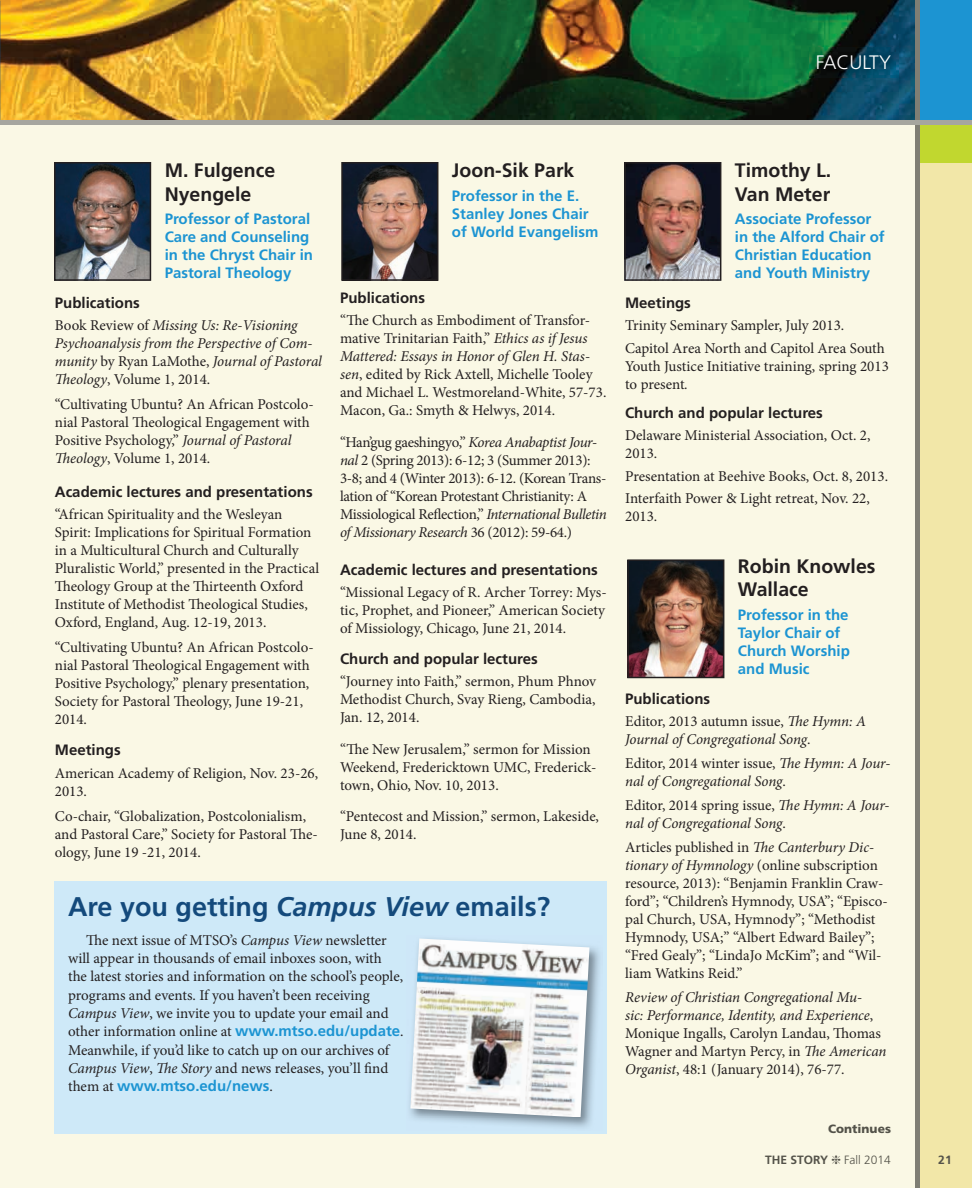
<style>
.page{position:relative;width:972px;height:1188px;background:#fff}
.page>*{position:absolute;margin:0;border:0;box-sizing:border-box;transform-origin:0 0}
.t1{font:700 27px "Frutiger";color:#144a7c}
.t2{font:700 19.5px/23.4px "Frutiger";color:#231f20}
.t3{font:300 19.5px "Frutiger";color:#fff}
.t4{font:15px/18px "Minion Pro";letter-spacing:-.005em;color:#231f20}
.t5{font:italic 15px/18px "Minion Pro";letter-spacing:-.01em;color:#231f20}
.t6{font:700 15px/18px "Frutiger";color:#1c94d2}
.t7{font:700 15px "Frutiger";color:#231f20}
.t8{font:700 12px "Frutiger";color:#535249}
.t9{font:900 12px "Frutiger";color:#535249}
.t10{font:300 12px "Frutiger";color:#535249}
.s1{font-style:normal}
.s2{font-style:italic}
.s3{font-family:"Frutiger";font-weight:700;color:#1c94d2}
.s4{font-family:"Minion Pro";font-weight:400;color:#231f20}
</style>
<div class="page">
<div style="left:0;top:123px;width:917px;height:1065px;background:#faf8e5"></div>
<div style="left:918px;top:0;width:54px;height:122px;background:#1c94d2"></div>
<div style="left:918px;top:161px;width:54px;height:1027px;background:#f2e7a8"></div>
<div style="left:918px;top:123px;width:54px;height:39px;background:#c1d72f"></div>
<img style="left:0;top:0;width:916px;height:120px">
<img style="left:54px;top:162px;width:97px;height:119px">
<img style="left:341px;top:162px;width:97px;height:119px">
<img style="left:627px;top:559px;width:97px;height:119px">
<img style="left:624px;top:162px;width:97px;height:119px">
<div style="left:55px;top:881px;width:552px;height:252px;background:#cee9f8"></div>
<img style="left:409px;top:938px;width:191px;height:190px">
<img style="left:410px;top:939px;width:179px;height:178px">
<img style="left:810px;top:47px;width:88px;height:30px">
<hr style="left:916px;top:0;width:4px;height:1188px;background:#7f7e74">
<div style="left:0;top:120px;width:972px;height:5px;background:#a6a69f"></div>
<h2 class="t3" style="left:816px;top:52px;width:77px">FACULTY</h2>
<h2 class="t2" style="left:165px;top:159px;width:112px">M. Fulgence<br>Nyengele</h2>
<p class="t6" style="left:165px;top:210px;width:150px">Professor of Pastoral<br>Care and Counseling in the Chryst Chair in<br>Pastoral Theology</p>
<p class="t7" style="left:55px;top:294px;width:87px">Publications</p>
<p class="t5" style="left:55px;top:316px;width:269px"><span class="s1">Book Review of</span> Missing Us: Re-Visioning Psychoanalysis from the Perspective of Com&shy;munity <span class="s1">by Ryan LaMothe,</span> Journal of Pastoral Theology<span class="s1">, Volume 1, 2014.</span></p>
<p class="t4" style="left:55px;top:395px;width:260px">“Cultivating Ubuntu? An African Postcolo&shy;nial Pastoral Theological Engagement with Positive Psychology,” <span class="s2">Journal of Pastoral Theology</span>, Volume 1, 2014.</p>
<p class="t7" style="left:55px;top:483px;width:259px">Academic lectures and presentations</p>
<p class="t4" style="left:55px;top:506px;width:266px">“African Spirituality and the Wesleyan Spirit: Implications for Spiritual Formation in a Multicultural Church and Culturally Pluralistic World,” presented in the Practical Theology Group at the Thirteenth Oxford Institute of Methodist Theological Studies, Oxford, England, Aug. 12-19, 2013.</p>
<p class="t4" style="left:55px;top:639px;width:260px">“Cultivating Ubuntu? An African Postcolo&shy;nial Pastoral Theological Engagement with Positive Psychology,” plenary presentation, Society for Pastoral Theology, June 19-21, 2014.</p>
<p class="t7" style="left:55px;top:741px;width:67px">Meetings</p>
<p class="t4" style="left:55px;top:764px;width:265px">American Academy of Religion, Nov. 23-26,<br>2013.</p>
<p class="t4" style="left:55px;top:807px;width:265px">Co-chair, “Globalization, Postcolonialism, and Pastoral Care,” Society for Pastoral The&shy;ology, June 19 -21, 2014.</p>
<h2 class="t2" style="left:452px;top:159px;width:124px">Joon-Sik Park</h2>
<p class="t6" style="left:452px;top:186px;width:148px">Professor in the E.<br>Stanley Jones Chair of World Evangelism</p>
<p class="t7" style="left:340px;top:289px;width:87px">Publications</p>
<p class="t4" style="left:340px;top:311px;width:268px">“The Church as Embodiment of Transfor&shy;mative Trinitarian Faith,” <span class="s2">Ethics as if Jesus Mattered: Essays in Honor of Glen H. Stas&shy;sen</span>, edited by Rick Axtell, Michelle Tooley and Michael L. Westmoreland-White, 57-73.<br>Macon, Ga.: Smyth &amp; Helwys, 2014.</p>
<p class="t4" style="left:340px;top:433px;width:268px">“Han’gug gaeshingyo,” <span class="s2">Korea Anabaptist Jour&shy;nal</span> 2 (Spring 2013): 6-12; 3 (Summer 2013):<br>3-8; and 4 (Winter 2013): 6-12. (Korean Trans&shy;lation of “Korean Protestant Christianity: A Missiological Reflection,” <span class="s2">International Bulletin of Missionary Research</span> 36 (2012): 59-64.)</p>
<p class="t7" style="left:340px;top:561px;width:259px">Academic lectures and presentations</p>
<p class="t4" style="left:340px;top:583px;width:268px">“Missional Legacy of R. Archer Torrey: Mys&shy;tic, Prophet, and Pioneer,” American Society of Missiology, Chicago, June 21, 2014.</p>
<p class="t7" style="left:340px;top:650px;width:199px">Church and popular lectures</p>
<p class="t4" style="left:340px;top:673px;width:258px;text-align:justify">“Journey into Faith,” sermon, Phum Phnov Methodist Church, Svay Rieng, Cambodia, Jan. 12, 2014.</p>
<p class="t4" style="left:340px;top:740px;width:258px">“The New Jerusalem,” sermon for Mission<br>Weekend, Fredericktown UMC, Frederick&shy;town, Ohio, Nov. 10, 2013.</p>
<p class="t4" style="left:340px;top:808px;width:261px">“Pentecost and Mission,” sermon, Lakeside,<br>June 8, 2014.</p>
<h1 class="t1" style="left:68px;top:891px;width:484px">Are you getting <span class="s2">Campus View</span> emails?</h1>
<p class="t4" style="left:68px;top:931px;width:337px;text-indent:18px">The next issue of MTSO’s <span class="s2">Campus View</span> newsletter will appear in thousands of email inboxes soon, with the latest stories and information on the school’s people, programs and events. If you haven’t been receiving <span class="s2">Campus View</span>, we invite you to update your email and other information online at <span class="s3">www.mtso.edu/update</span>.<br>Meanwhile, if you’d like to catch up on our archives of <span class="s2">Campus View</span>, <span class="s2">The Story</span> and news releases, you’ll find</p>
<p class="t6" style="left:68px;top:1077px;width:206px"><span class="s4">them at</span> www.mtso.edu/news<span class="s4">.</span></p>
<h2 class="t2" style="left:735px;top:159px;width:98px">Timothy L.<br>Van Meter</h2>
<p class="t6" style="left:735px;top:210px;width:151px">Associate Professor in the Alford Chair of<br>Christian Education and Youth Ministry</p>
<p class="t7" style="left:625px;top:294px;width:67px">Meetings</p>
<p class="t4" style="left:625px;top:314px;width:261px;line-height:22.5px">Trinity Seminary Sampler, July 2013.<br>Capitol Area North and Capitol Area South</p>
<p class="t4" style="left:625px;top:357px;width:265px">Youth Justice Initiative training, spring 2013 to present<span class="s2">.</span></p>
<p class="t7" style="left:625px;top:404px;width:199px">Church and popular lectures</p>
<p class="t4" style="left:625px;top:426px;width:247px">Delaware Ministerial Association, Oct. 2,<br>2013.</p>
<p class="t4" style="left:625px;top:465px;width:264px;line-height:22.5px">Presentation at Beehive Books, Oct. 8, 2013.<br>Interfaith Power &amp; Light retreat, Nov. 22,</p>
<p class="t4" style="left:625px;top:507px;width:34px">2013.</p>
<h2 class="t2" style="left:738px;top:554px;width:139px">Robin Knowles<br>Wallace</h2>
<p class="t6" style="left:738px;top:605px;width:113px">Professor in the<br>Taylor Chair of<br>Church Worship and Music</p>
<p class="t7" style="left:625px;top:690px;width:87px">Publications</p>
<p class="t5" style="left:625px;top:712px;width:242px"><span class="s1">Editor, 2013 autumn issue,</span> The Hymn: A<br>Journal of Congregational Song<span class="s1">.</span></p>
<p class="t5" style="left:625px;top:754px;width:267px"><span class="s1">Editor, 2014 winter issue,</span> The Hymn: A Jour&shy;nal of Congregational Song<span class="s1">.</span></p>
<p class="t5" style="left:625px;top:796px;width:266px"><span class="s1">Editor, 2014 spring issue,</span> The Hymn: A Jour&shy;nal of Congregational Song<span class="s1">.</span></p>
<p class="t4" style="left:625px;top:838px;width:264px">Articles published in <span class="s2">The Canterbury Dic&shy;tionary of Hymnology</span> (online subscription resource, 2013): “Benjamin Franklin Craw&shy;ford”; “Children’s Hymnody, USA”; “Episco&shy;pal Church, USA, Hymnody”; “Methodist Hymnody, USA;” “Albert Edward Bailey”; “Fred Gealy”; “LindaJo McKim”; and “Wil&shy;liam Watkins Reid.”</p>
<p class="t5" style="left:625px;top:988px;width:263px">Review of Christian Congregational Mu-<br>sic: Performance, Identity, and Experience<span class="s1">, Monique Ingalls, Carolyn Landau, Thomas Wagner and Martyn Percy, in</span> The American Organist<span class="s1">, 48:1 (January 2014), 76-77.</span></p>
<p class="t9" style="left:828px;top:1122px;width:64px">Continues</p>
<p class="t8" style="left:765px;top:1152px;width:64px">THE STORY</p>
<p class="t10" style="left:844px;top:1153px;width:48px">Fall 2014</p>
<p class="t8" style="left:938px;top:1152px;width:15px">21</p>
</div>
